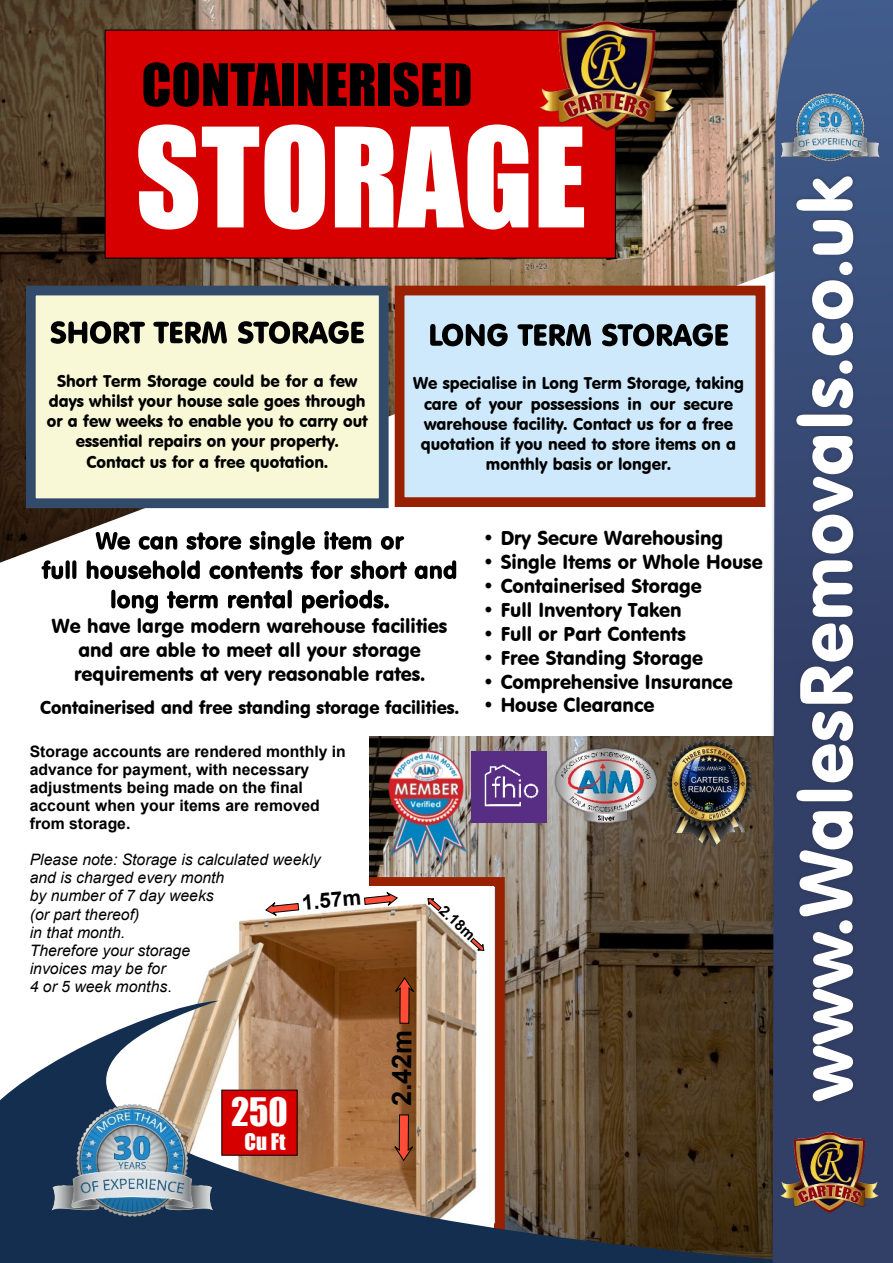
<style>
.page{position:relative;width:893px;height:1263px;background:#fff}
.page>*{position:absolute;margin:0;border:0;box-sizing:border-box;transform-origin:0 0}
.t1{font:127.5px "Impact";color:#fff}
.t2{font:72.9px "VAG Rounded BT";letter-spacing:.02em;color:#fff}
.t3{font:54px "Impact";color:#000}
.t4{font:36px "Impact";color:#fff}
.t5{font:700 27px "Arial";color:#000}
.t6{font:700 21px "Arial";color:#000}
.t7{font:21px "Impact";color:#fff}
.t8{font:19.5px/23.9px "VAG Rounded BT";color:#000;text-align:center}
.t9{font:18px "VAG Rounded BT";color:#000}
.t10{font:16.5px/20.2px "VAG Rounded BT";color:#000;text-align:center}
.t11{font:italic 15.75px/18px "Arial";color:#000}
.t12{font:700 15.75px/18px "Arial";color:#000}
.t13{font:700 15px "Arial";color:#000}
.s1{font-style:normal}
</style>
<div class="page">
<img style="left:369px;top:737px;width:374px;height:264px">
<svg style="left:369px;top:877px;width:136px;height:124px;background:#a03619"></svg>
<img style="left:198px;top:887px;width:296px;height:114px">
<svg style="left:0;top:1001px;width:768px;height:262px;background:#706459"></svg>
<img style="left:0;top:0;width:768px;height:572px">
<svg style="left:773px;top:0;width:120px;height:1263px;background:#3d4d76"></svg>
<img style="left:743px;top:139px;width:132px;height:968px">
<div style="left:105px;top:30px;width:511px;height:228px;background:#d70000"></div>
<div style="left:26px;top:286px;width:363px;height:222px;background:#f8f7d6;border:10px solid #324b6b"></div>
<div style="left:395px;top:286px;width:370px;height:221px;background:#cde9fb;border:10px solid #992100"></div>
<svg style="left:51px;top:321px;width:94px;height:23px"></svg>
<svg style="left:153px;top:321px;width:74px;height:23px"></svg>
<svg style="left:238px;top:321px;width:126px;height:23px"></svg>
<img style="left:780px;top:91px;width:102px;height:73px">
<img style="left:778px;top:1130px;width:103px;height:85px">
<img style="left:537px;top:18px;width:139px;height:115px">
<svg style="left:430px;top:324px;width:78px;height:22px"></svg>
<svg style="left:517px;top:324px;width:74px;height:22px"></svg>
<svg style="left:602px;top:324px;width:126px;height:22px"></svg>
<svg style="left:42px;top:560px;width:34px;height:19px"></svg>
<svg style="left:87px;top:531px;width:320px;height:48px"></svg>
<svg style="left:415px;top:560px;width:41px;height:19px"></svg>
<svg style="left:111px;top:590px;width:47px;height:23px"></svg>
<svg style="left:167px;top:591px;width:51px;height:17px"></svg>
<svg style="left:228px;top:590px;width:64px;height:18px"></svg>
<svg style="left:302px;top:590px;width:87px;height:23px"></svg>
<img style="left:50px;top:1102px;width:168px;height:118px">
<svg style="left:364px;top:890px;width:34px;height:19px"></svg>
<svg style="left:265px;top:899px;width:34px;height:19px"></svg>
<svg style="left:427px;top:898px;width:15px;height:13px"></svg>
<svg style="left:470px;top:937px;width:15px;height:14px"></svg>
<svg style="left:393px;top:977px;width:23px;height:47px"></svg>
<svg style="left:392px;top:1114px;width:24px;height:47px"></svg>
<div style="left:221px;top:1090px;width:77px;height:65px;background:#d70000"></div>
<img style="left:369px;top:746px;width:120px;height:124px">
<img style="left:472px;top:752px;width:75px;height:71px">
<img style="left:662px;top:738px;width:95px;height:110px">
<img style="left:551px;top:740px;width:110px;height:91px">
<h3 class="t3" style="left:142px;top:63px;width:332px">CONTAINERISED</h3>
<h1 class="t1" style="left:135px;top:127px;width:453px">STORAGE</h1>
<p class="t10" style="left:47px;top:372px;width:322px">Short Term Storage could be for a few days whilst your house sale goes through or a few weeks to enable you to carry out essential repairs on your property.<br>Contact us for a free quotation.</p>
<p class="t10" style="left:413px;top:375px;width:332px">We specialise in Long Term Storage, taking care of your possessions in our secure warehouse facility. Contact us for a free quotation if you need to store items on a monthly basis or longer.</p>
<p class="t8" style="left:52px;top:616px;width:397px">We have large modern warehouse facilities and are able to meet all your storage requirements at very reasonable rates.</p>
<p class="t9" style="left:40px;top:700px;width:420px">Containerised and free standing storage facilities.</p>
<p class="t12" style="left:30px;top:744px;width:318px">Storage accounts are rendered monthly in advance for payment, with necessary adjustments being made on the final account when your items are removed from storage.</p>
<p class="t11" style="left:30px;top:852px;width:292px">Please note: Storage is calculated weekly and is charged every month<br>by number of 7 day weeks<br>(or part thereof)<br>in that month.<br>Therefore your storage<br>invoices may be for<br>4 or 5 week months<span class="s1">.</span></p>
<p class="t6" style="left:301px;top:894px;width:61px;rotate:-5deg">1.57m</p>
<p class="t13" style="left:446px;top:904px;width:44px;rotate:43deg">2.18m</p>
<p class="t8" style="left:483px;top:528px;width:242px">• Dry Secure Warehousing</p>
<p class="t8" style="left:483px;top:552px;width:281px">• Single Items or Whole House</p>
<p class="t8" style="left:483px;top:576px;width:220px">• Containerised Storage</p>
<p class="t8" style="left:483px;top:600px;width:200px">• Full Inventory Taken</p>
<p class="t8" style="left:483px;top:624px;width:205px">• Full or Part Contents</p>
<p class="t8" style="left:483px;top:648px;width:222px">• Free Standing Storage</p>
<p class="t8" style="left:483px;top:671px;width:251px">• Comprehensive Insurance</p>
<p class="t8" style="left:483px;top:695px;width:173px">• House Clearance</p>
<h3 class="t4" style="left:231px;top:1097px;width:58px">250</h3>
<p class="t7" style="left:245px;top:1133px;width:43px">Cu Ft</p>
<h3 class="t5" style="left:392px;top:1106px;width:78px;rotate:-90deg">2.42m</h3>
<h2 class="t2" style="left:797px;top:1101px;width:925px;rotate:-90deg">www.WalesRemovals.co.uk</h2>
</div>
